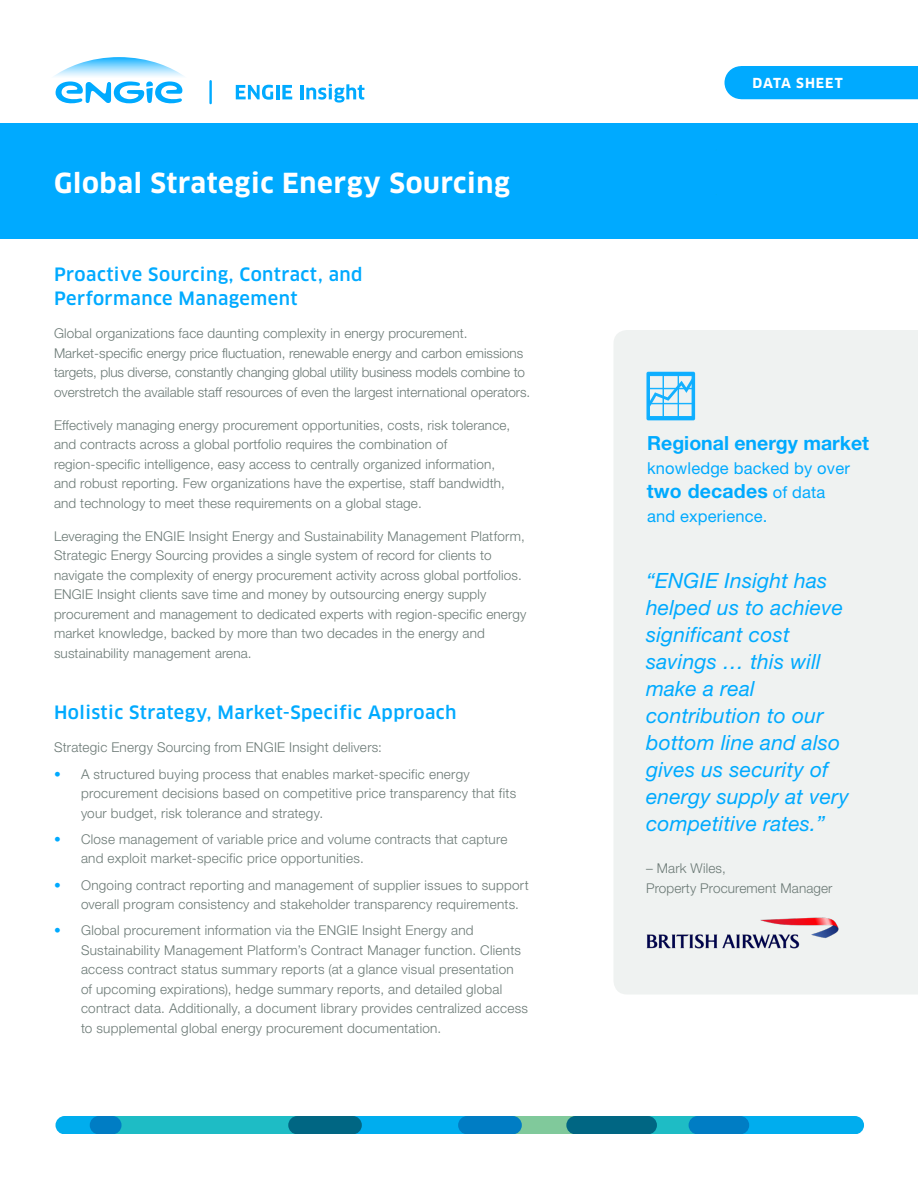
<style>
.page{position:relative;width:918px;height:1188px;background:#fff}
.page>*{position:absolute;margin:0;border:0;box-sizing:border-box;transform-origin:0 0}
.Body{font:700 27px "Clan OT";letter-spacing:.025em;color:#fff}
.Quotation_Style{font:italic 21px/27px "Helvetica Neue";letter-spacing:.01em;color:#0af}
.Body-2{font:700 19.5px "Helvetica Neue";color:#0af}
.Body-3{font:500 18px/24px "Clan OT";letter-spacing:.025em;color:#0af}
.Body-4{font:16.5px "Helvetica Neue";letter-spacing:.01em;color:#0af}
.Body-5{font:300 13.5px/19.5px "Helvetica Neue";letter-spacing:.01em;color:#6b7975}
.engie_bullets_gray_9{font:300 13.5px/19.5px "Helvetica Neue";letter-spacing:.02em;color:#6b7975}
.Quotation_Style-2{font:300 13.5px/19.5px "Helvetica Neue";letter-spacing:.01em;color:#6b7975}
.Ecova_Case_Study_Tit{font:700 13.5px "Clan OT";letter-spacing:.065em;color:#fff}
.s1{color:#0af}
.s2{font-weight:400;font-size:16.5px}
</style>
<div class="page">
<div style="left:0;top:123px;width:918px;height:115px;background:#0af"></div>
<div style="left:614px;top:330px;width:304px;height:664px;background:#eff2f1"></div>
<div style="left:725px;top:66px;width:193px;height:33px;background:#0af"></div>
<div style="left:731px;top:1116px;width:133px;height:18px;background:#00adee;border-radius:9px"></div>
<div style="left:639px;top:1116px;width:68px;height:18px;background:#1ebcc5;border-radius:9px"></div>
<div style="left:503px;top:1116px;width:82px;height:18px;background:#80c99b;border-radius:9px"></div>
<div style="left:566px;top:1116px;width:91px;height:18px;background:#006683;border-radius:9px"></div>
<div style="left:343px;top:1116px;width:133px;height:18px;background:#00adee;border-radius:9px"></div>
<div style="left:103px;top:1116px;width:204px;height:18px;background:#1ebcc5;border-radius:9px"></div>
<div style="left:56px;top:1116px;width:52px;height:18px;background:#00adee;border-radius:9px"></div>
<div style="left:458px;top:1116px;width:64px;height:18px;background:#007dc4;border-radius:9px"></div>
<div style="left:288px;top:1116px;width:74px;height:18px;background:#006683;border-radius:9px"></div>
<div style="left:90px;top:1116px;width:32px;height:18px;background:#007dc4;border-radius:9px"></div>
<div style="left:689px;top:1116px;width:60px;height:18px;background:#007dc4;border-radius:9px"></div>
<hr style="left:209px;top:80px;width:3px;height:24px;background:#0af">
<svg style="left:236px;top:85px;width:37px;height:15px"></svg>
<hr style="left:276px;top:85px;width:3px;height:14px;background:#0af">
<svg style="left:282px;top:85px;width:10px;height:14px"></svg>
<hr style="left:300px;top:85px;width:3px;height:14px;background:#0af">
<svg style="left:306px;top:84px;width:59px;height:19px"></svg>
<svg style="left:56px;top:81px;width:126px;height:23px"></svg>
<img style="left:54px;top:57px;width:130px;height:20px">
<img style="left:640px;top:914px;width:204px;height:40px">
<svg style="left:646px;top:372px;width:49px;height:48px"></svg>
<p class="Body" style="left:54px;top:167px;width:457px">Global Strategic Energy Sourcing</p>
<p class="Body-3" style="left:54px;top:263px;width:310px">Proactive Sourcing, Contract, and<br>Performance Management</p>
<p class="Body-5" style="left:54px;top:324px;width:478px">Global organizations face daunting complexity in energy procurement.<br>Market-specific energy price fluctuation, renewable energy and carbon emissions targets, plus diverse, constantly changing global utility business models combine to overstretch the available staff resources of even the largest international operators.</p>
<p class="Body-5" style="left:54px;top:415px;width:458px">Effectively managing energy procurement opportunities, costs, risk tolerance, and contracts across a global portfolio requires the combination of region-specific intelligence, easy access to centrally organized information, and robust reporting. Few organizations have the expertise, staff bandwidth, and technology to meet these requirements on a global stage.</p>
<p class="Body-5" style="left:54px;top:526px;width:474px">Leveraging the ENGIE Insight Energy and Sustainability Management Platform, Strategic Energy Sourcing provides a single system of record for clients to navigate the complexity of energy procurement activity across global portfolios.<br>ENGIE Insight clients save time and money by outsourcing energy supply procurement and management to dedicated experts with region-specific energy market knowledge, backed by more than two decades in the energy and sustainability management arena.</p>
<p class="Body-3" style="left:54px;top:701px;width:404px">Holistic Strategy, Market-Specific Approach</p>
<p class="engie_bullets_gray_9" style="left:54px;top:738px;width:330px">Strategic Energy Sourcing from ENGIE Insight delivers:</p>
<p class="engie_bullets_gray_9" style="left:81px;top:764px;width:437px;text-indent:-27px"><span class="s1">•</span> A structured buying process that enables market-specific energy procurement decisions based on competitive price transparency that fits your budget, risk tolerance and strategy.</p>
<p class="engie_bullets_gray_9" style="left:81px;top:829px;width:428px;text-indent:-27px"><span class="s1">•</span> Close management of variable price and volume contracts that capture and exploit market-specific price opportunities.</p>
<p class="engie_bullets_gray_9" style="left:81px;top:875px;width:449px;text-indent:-27px"><span class="s1">•</span> Ongoing contract reporting and management of supplier issues to support overall program consistency and stakeholder transparency requirements.</p>
<p class="engie_bullets_gray_9" style="left:81px;top:921px;width:449px;text-indent:-27px"><span class="s1">•</span> Global procurement information via the ENGIE Insight Energy and Sustainability Management Platform’s Contract Manager function. Clients access contract status summary reports (at a glance visual presentation of upcoming expirations), hedge summary reports, and detailed global contract data. Additionally, a document library provides centralized access to supplemental global energy procurement documentation.</p>
<p class="Ecova_Case_Study_Tit" style="left:752px;top:75px;width:92px">DATA SHEET</p>
<p class="Body-2" style="left:647px;top:431px;width:224px">Regional energy market</p>
<p class="Body-4" style="left:647px;top:459px;width:204px">knowledge backed by over</p>
<p class="Body-2" style="left:647px;top:479px;width:180px">two decades <span class="s2">of data</span></p>
<p class="Body-4" style="left:647px;top:507px;width:122px">and experience.</p>
<p class="Quotation_Style" style="left:646px;top:567px;width:204px">“ENGIE Insight has helped us to achieve significant cost savings … this will make a real contribution to our bottom line and also gives us security of energy supply at very competitive rates.”</p>
<p class="Quotation_Style-2" style="left:646px;top:858px;width:188px">– Mark Wiles,<br>Property Procurement Manager</p>
</div>
